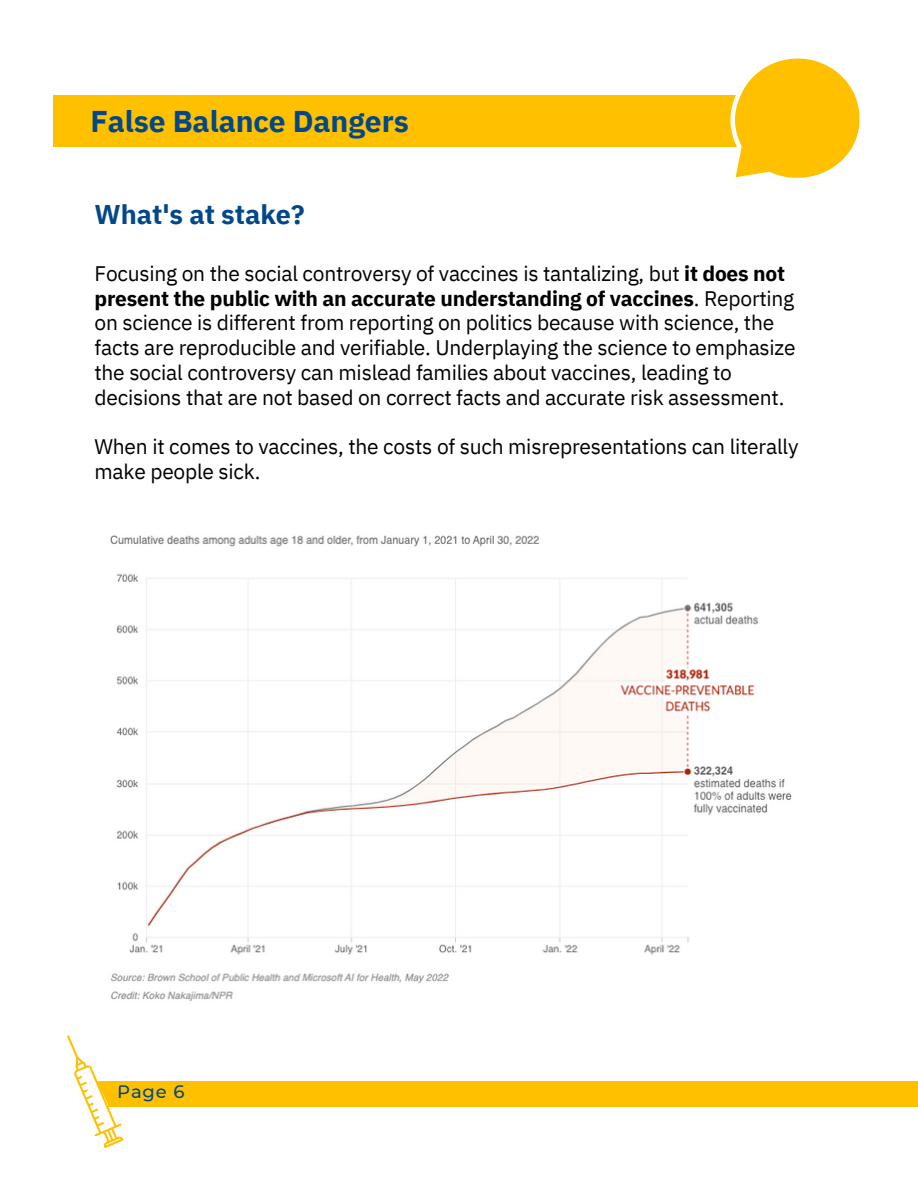
<style>
.page{position:relative;width:918px;height:1188px;background:#fff}
.page>*{position:absolute;margin:0;border:0;box-sizing:border-box;transform-origin:0 0}
.t1{font:700 30px "IBM Plex Sans";color:#004889}
.t2{font:700 27px "IBM Plex Sans";color:#004889}
.t3{font:21px/24.8px "IBM Plex Sans";letter-spacing:-.01em;color:#000101}
.t4{font:500 18px "Montserrat";color:#004889}
.s1{font-weight:700}
</style>
<div class="page">
<div style="left:54px;top:96px;width:800px;height:50px;background:#ffc000"></div>
<svg style="left:730px;top:58px;width:130px;height:120px"></svg>
<img style="left:110px;top:535px;width:682px;height:466px">
<div style="left:108px;top:1081px;width:810px;height:26px;background:#ffc000"></div>
<svg style="left:67px;top:1035px;width:57px;height:113px"></svg>
<h1 class="t1" style="left:90px;top:102px;width:320px">False Balance Dangers</h1>
<p class="t2" style="left:94px;top:196px;width:212px">What's at stake?</p>
<p class="t3" style="left:94px;top:261px;width:703px">Focusing on the social controversy of vaccines is tantalizing, but <span class="s1">it does not present the public with an accurate understanding of vaccines</span>. Reporting on science is different from reporting on politics because with science, the facts are reproducible and verifiable. Underplaying the science to emphasize the social controversy can mislead families about vaccines, leading to decisions that are not based on correct facts and accurate risk assessment.</p>
<p class="t3" style="left:94px;top:434px;width:705px">When it comes to vaccines, the costs of such misrepresentations can literally make people sick.</p>
<p class="t4" style="left:117px;top:1081px;width:69px">Page 6</p>
</div>
